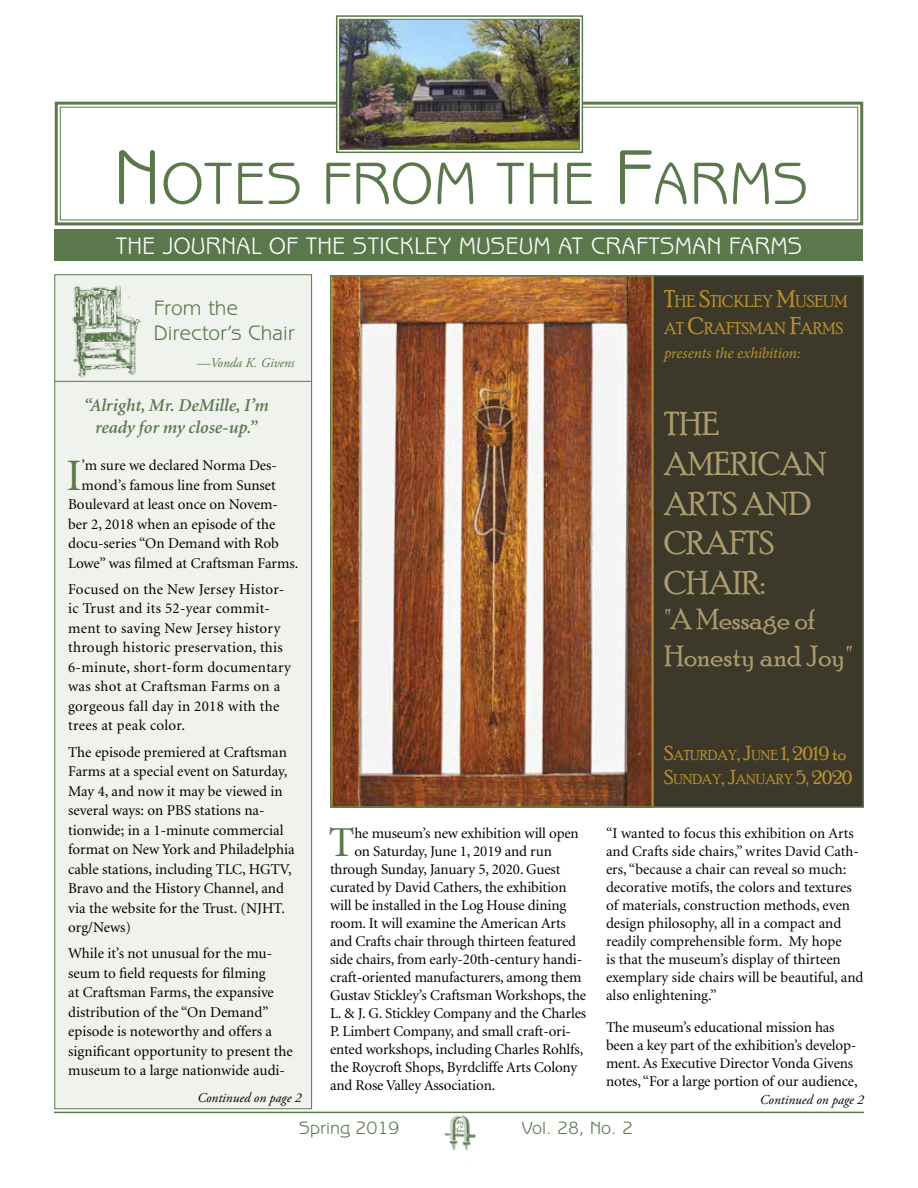
<style>
.page{position:relative;width:918px;height:1188px;background:#fff}
.page>*{position:absolute;margin:0;border:0;box-sizing:border-box;transform-origin:0 0}
.t1{font:60px "Benguiat Gothic";color:#5b784d}
.t2{font:45px "Minion";color:#5b784d}
.t3{font:42.75px "Minion";color:#5b784d}
.t4{font:33.15px/39.9px "Poor Richard";color:#ae9c6e}
.t5{font:29.4px/36.8px "Poor Richard";color:#ae9c6e}
.t6{font:24px "Benguiat Gothic";color:#fff}
.t7{font:21px/25.2px "Benguiat Gothic";color:#5b784d}
.t8{font:italic 600 18px/21.6px "Minion";color:#5b784d;text-align:center}
.t9{font:18px "Benguiat Gothic";color:#5b784d}
.t10{font:16.95px/26.8px "Poor Richard";color:#bc912d}
.t11{font:italic 15.3px "Minion Pro";letter-spacing:-.01em;color:#bc912d}
.t12{font:15px/19.5px "Minion";color:#000}
.t13{font:15px/19.5px "Minion";letter-spacing:.02em;color:#000}
.t14{font:14.25px/24.5px "Poor Richard";color:#bc912d}
.t15{font:italic 13.5px "Adobe Garamond Pro";color:#000}
.t16{font:italic 13.5px "Adobe Garamond Pro";color:#5b784d}
.s1{font-size:78px}
.s2{font-size:24.3px}
.s3{font-size:20.4px}
.s4{font-size:19.2px}
</style>
<div class="page">
<svg style="left:54px;top:100px;width:810px;height:126px"></svg>
<div style="left:336px;top:15px;width:247px;height:138px;background:#d9e0d6;border:2px solid #5b784d"></div>
<div style="left:55px;top:229px;width:808px;height:32px;background:#5b784d"></div>
<div style="left:54px;top:274px;width:258px;height:835px;background:#eff2ed;border:1px solid #5b784d"></div>
<img style="left:438px;top:1111px;width:45px;height:40px">
<hr style="left:54px;top:1112px;width:810px;height:1px;background:#5b784d">
<img style="left:72px;top:285px;width:69px;height:93px">
<img style="left:341px;top:21px;width:237px;height:127px">
<div style="left:339px;top:19px;width:241px;height:131px;border:1px solid #5b784d"></div>
<hr style="left:55px;top:381px;width:256px;height:1px;background:#5b784d">
<div style="left:332px;top:276px;width:531px;height:531px;background:#3c392b"></div>
<img style="left:333px;top:278px;width:318px;height:527px">
<hr style="left:652px;top:276px;width:2px;height:531px;background:#bc912d">
<div style="left:330px;top:275px;width:534px;height:533px;border:2px solid #5b784d"></div>
<h1 class="t1" style="left:113px;top:149px;width:698px"><span class="s1">N</span>OTES FROM THE <span class="s1">F</span>ARMS</h1>
<h3 class="t6" style="left:116px;top:232px;width:688px">THE JOURNAL OF THE STICKLEY MUSEUM AT CRAFTSMAN FARMS</h3>
<p class="t10" style="left:664px;top:288px;width:185px"><span class="s2">T</span>HE <span class="s2">S</span>TICKLEY <span class="s2">M</span>USEUM<br>AT <span class="s2">C</span>RAFTSMAN <span class="s2">F</span>ARMS</p>
<p class="t11" style="left:664px;top:343px;width:138px">presents the exhibition:</p>
<h3 class="t7" style="left:154px;top:296px;width:142px">From the<br>Director’s Chair</h3>
<p class="t16" style="left:197px;top:355px;width:99px">—Vonda K. Givens</p>
<p class="t8" style="left:84px;top:395px;width:187px">“Alright, Mr. DeMille, I’m ready for my close-up.”</p>
<h3 class="t4" style="left:664px;top:403px;width:164px">THE<br>AMERICAN<br>ARTS AND<br>CRAFTS<br>CHAIR:</h3>
<h3 class="t5" style="left:664px;top:601px;width:190px">"A MESSAGE OF<br>HONESTY AND JOY"</h3>
<h2 class="t2" style="left:67px;top:453px;width:17px">I</h2>
<p class="t12" style="left:82px;top:456px;width:197px">’m sure we declared Norma Des-</p>
<p class="t12" style="left:82px;top:476px;width:196px">mond’s famous line from Sunset</p>
<p class="t12" style="left:68px;top:495px;width:211px">Boulevard at least once on Novem-</p>
<p class="t12" style="left:68px;top:515px;width:209px">ber 2, 2018 when an episode of the</p>
<p class="t12" style="left:68px;top:534px;width:212px">docu-series “On Demand with Rob</p>
<p class="t12" style="left:68px;top:554px;width:232px">Lowe” was filmed at Craftsman Farms.</p>
<p class="t13" style="left:68px;top:580px;width:224px">Focused on the New Jersey Histor&shy;ic Trust and its 52-year commit&shy;ment to saving New Jersey history through historic preservation, this<br>6-minute, short-form documentary was shot at Craftsman Farms on a gorgeous fall day in 2018 with the trees at peak color.</p>
<p class="t12" style="left:68px;top:743px;width:228px">The episode premiered at Craftsman<br>Farms at a special event on Saturday,<br>May 4, and now it may be viewed in several ways: on PBS stations na&shy;tionwide; in a 1-minute commercial format on New York and Philadelphia cable stations, including TLC, HGTV,<br>Bravo and the History Channel, and via the website for the Trust. (NJHT. org/News)</p>
<p class="t12" style="left:68px;top:944px;width:226px">While it’s not unusual for the mu&shy;seum to field requests for filming<br>at Craftsman Farms, the expansive distribution of the “On Demand” episode is noteworthy and offers a significant opportunity to present the museum to a large nationwide audi-</p>
<p class="t14" style="left:664px;top:742px;width:190px"><span class="s3">S</span>ATURDAY<span class="s3">, J</span>UNE <span class="s4">1, 2019</span> <span class="s4">TO<br></span><span class="s3">S</span>UNDAY<span class="s3">, J</span>ANUARY <span class="s4">5, 2020</span></p>
<h3 class="t3" style="left:329px;top:822px;width:27px">T</h3>
<p class="t12" style="left:354px;top:824px;width:226px">he museum’s new exhibition will open</p>
<p class="t12" style="left:606px;top:825px;width:259px;line-height:18px">“I wanted to focus this exhibition on Arts and Crafts side chairs,” writes David Cath&shy;ers, “because a chair can reveal so much: decorative motifs, the colors and textures of materials, construction methods, even design philosophy, all in a compact and readily comprehensible form. My hope<br>is that the museum’s display of thirteen exemplary side chairs will be beautiful, and also enlightening.”</p>
<p class="t12" style="left:606px;top:1019px;width:253px;line-height:18px">The museum’s educational mission has been a key part of the exhibition’s develop&shy;ment. As Executive Director Vonda Givens notes, “For a large portion of our audience,</p>
<p class="t15" style="left:760px;top:1091px;width:106px">Continued on page 2</p>
<p class="t12" style="left:354px;top:842px;width:199px">on Saturday, June 1, 2019 and run</p>
<p class="t12" style="left:330px;top:860px;width:232px">through Sunday, January 5, 2020. Guest</p>
<p class="t12" style="left:330px;top:878px;width:238px">curated by David Cathers, the exhibition</p>
<p class="t12" style="left:330px;top:896px;width:238px">will be installed in the Log House dining</p>
<p class="t12" style="left:330px;top:914px;width:237px">room. It will examine the American Arts</p>
<p class="t12" style="left:330px;top:932px;width:248px">and Crafts chair through thirteen featured</p>
<p class="t12" style="left:330px;top:950px;width:254px">side chairs, from early-20th-century handi-</p>
<p class="t12" style="left:330px;top:968px;width:253px">craft-oriented manufacturers, among them</p>
<p class="t12" style="left:330px;top:986px;width:258px">Gustav Stickley’s Craftsman Workshops, the</p>
<p class="t12" style="left:330px;top:1004px;width:258px">L. &amp; J. G. Stickley Company and the Charles</p>
<p class="t12" style="left:330px;top:1022px;width:243px">P. Limbert Company, and small craft-ori-</p>
<p class="t12" style="left:330px;top:1040px;width:255px">ented workshops, including Charles Rohlfs,</p>
<p class="t12" style="left:330px;top:1058px;width:249px">the Roycroft Shops, Byrdcliffe Arts Colony</p>
<p class="t12" style="left:330px;top:1076px;width:167px">and Rose Valley Association.</p>
<p class="t15" style="left:197px;top:1090px;width:106px">Continued on page 2</p>
<p class="t9" style="left:299px;top:1117px;width:102px">Spring 2019</p>
<p class="t9" style="left:522px;top:1117px;width:113px">Vol. 28, No. 2</p>
</div>
